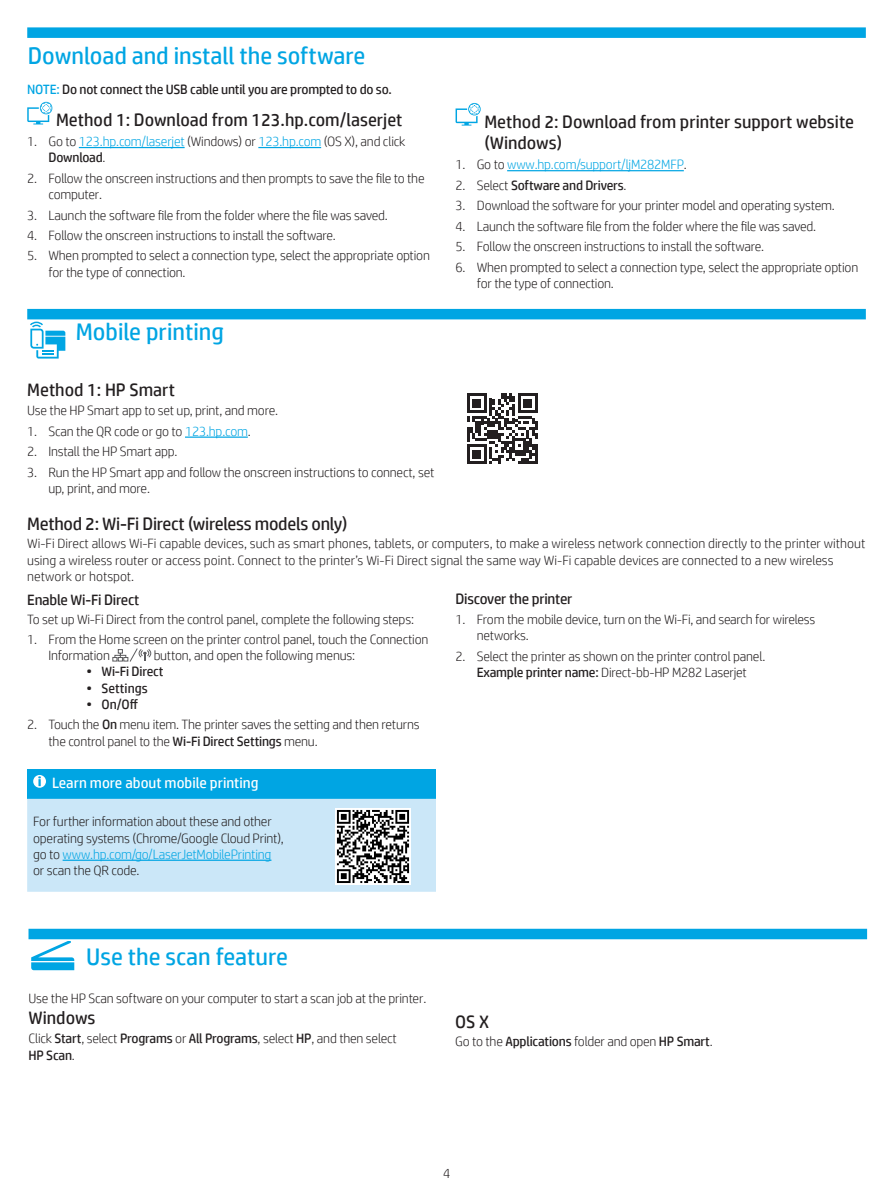
<style>
.page{position:relative;width:893px;height:1189px;background:#fff}
.page>*{position:absolute;margin:0;border:0;box-sizing:border-box;transform-origin:0 0}
.t1{font:24px "HP Simplified";color:#00a5e3}
.t2{font:18px/21px "HP Simplified";color:#231f20}
.t3{font:15px "HP Simplified";letter-spacing:-.015em;color:#231f20}
.t4{font:15px "HP Simplified";color:#fff}
.t5{font:300 13.5px/16.2px "HP Simplified";letter-spacing:-.015em;color:#231f20}
.t6{font:13.5px "HP Simplified";letter-spacing:-.015em;color:#231f20}
.t7{font:300 13.5px "HP Simplified";letter-spacing:-.015em;color:#00a5e3}
.s1{color:#00a5e3}
.s2{font-weight:400}
.s3{color:#231f20}
.s4{font-weight:300}
</style>
<div class="page">
<svg style="left:467px;top:393px;width:70px;height:71px"></svg>
<div style="left:27px;top:309px;width:838px;height:10px;background:#00a5e3"></div>
<div style="left:28px;top:928px;width:839px;height:11px;background:#00a5e3"></div>
<svg style="left:31px;top:941px;width:43px;height:29px"></svg>
<svg style="left:30px;top:322px;width:35px;height:36px"></svg>
<hr style="left:185px;top:436px;width:63px;height:2px;background:#00a5e3">
<svg style="left:112px;top:648px;width:39px;height:13px"></svg>
<div style="left:27px;top:769px;width:409px;height:29px;background:#00a5e3"></div>
<div style="left:27px;top:798px;width:409px;height:93px;background:#cbe7f8"></div>
<svg style="left:33px;top:775px;width:13px;height:12px"></svg>
<hr style="left:63px;top:859px;width:208px;height:1px;background:#00a5e3">
<img style="left:335px;top:808px;width:75px;height:76px">
<hr style="left:79px;top:147px;width:106px;height:1px;background:#00a5e3">
<hr style="left:258px;top:147px;width:63px;height:1px;background:#00a5e3">
<div style="left:27px;top:27px;width:838px;height:11px;background:#00a5e3"></div>
<svg style="left:27px;top:27px;width:340px;height:97px"></svg>
<hr style="left:507px;top:170px;width:176px;height:1px;background:#00a5e3">
<svg style="left:455px;top:103px;width:25px;height:23px"></svg>
<h1 class="t1" style="left:28px;top:39px;width:339px">Download and install the software</h1>
<p class="t6" style="left:27px;top:80px;width:366px"><span class="s1">NOTE:</span> Do not connect the USB cable until you are prompted to do so.</p>
<h2 class="t2" style="left:56px;top:109px;width:348px">Method 1: Download from 123.hp.com/laserjet</h2>
<p class="t5" style="left:48px;top:133px;width:358px;text-indent:-21px">1. Go to <span class="s1">123.hp.com/laserjet</span> (Windows) or <span class="s1">123.hp.com</span> (OS X), and click<br><span class="s2">Download</span>.</p>
<p class="t5" style="left:48px;top:170px;width:377px;text-indent:-21px">2. Follow the onscreen instructions and then prompts to save the file to the computer.</p>
<p class="t5" style="left:27px;top:206px;width:362px">3. Launch the software file from the folder where the file was saved.</p>
<p class="t5" style="left:27px;top:227px;width:310px">4. Follow the onscreen instructions to install the software.</p>
<p class="t5" style="left:48px;top:247px;width:383px;text-indent:-21px">5. When prompted to select a connection type, select the appropriate option for the type of connection.</p>
<h2 class="t2" style="left:484px;top:111px;width:371px">Method 2: Download from printer support website (Windows)</h2>
<p class="t7" style="left:455px;top:156px;width:233px"><span class="s3">1. Go to</span> www.hp.com/support/ljM282MFP<span class="s3">.</span></p>
<p class="t6" style="left:455px;top:176px;width:173px"><span class="s4">2. Select</span> Software and Drivers<span class="s4">.</span></p>
<p class="t5" style="left:455px;top:197px;width:381px">3. Download the software for your printer model and operating system.</p>
<p class="t5" style="left:455px;top:217px;width:362px">4. Launch the software file from the folder where the file was saved.</p>
<p class="t5" style="left:455px;top:238px;width:310px">5. Follow the onscreen instructions to install the software.</p>
<p class="t5" style="left:477px;top:258px;width:383px;text-indent:-21px">6. When prompted to select a connection type, select the appropriate option for the type of connection.</p>
<h1 class="t1" style="left:76px;top:316px;width:150px">Mobile printing</h1>
<h2 class="t2" style="left:27px;top:379px;width:149px">Method 1: HP Smart</h2>
<p class="t5" style="left:27px;top:402px;width:252px">Use the HP Smart app to set up, print, and more.</p>
<p class="t5" style="left:27px;top:422px;width:225px">1. Scan the QR code or go to <span class="s1">123.hp.com</span>.</p>
<p class="t5" style="left:27px;top:443px;width:152px">2. Install the HP Smart app.</p>
<p class="t5" style="left:48px;top:463px;width:387px;text-indent:-21px">3. Run the HP Smart app and follow the onscreen instructions to connect, set up, print, and more.</p>
<h2 class="t2" style="left:27px;top:512px;width:322px">Method 2: Wi-Fi Direct (wireless models only)</h2>
<p class="t5" style="left:27px;top:535px;width:839px">Wi-Fi Direct allows Wi-Fi capable devices, such as smart phones, tablets, or computers, to make a wireless network connection directly to the printer without using a wireless router or access point. Connect to the printer’s Wi-Fi Direct signal the same way Wi-Fi capable devices are connected to a new wireless network or hotspot.</p>
<p class="t3" style="left:27px;top:589px;width:114px">Enable Wi-Fi Direct</p>
<p class="t5" style="left:27px;top:610px;width:388px">To set up Wi-Fi Direct from the control panel, complete the following steps:</p>
<p class="t5" style="left:48px;top:631px;width:381px;text-indent:-21px">1. From the Home screen on the printer control panel, touch the Connection<br>Information</p>
<p class="t3" style="left:455px;top:588px;width:119px">Discover the printer</p>
<p class="t5" style="left:476px;top:611px;width:340px;text-indent:-21px">1. From the mobile device, turn on the Wi-Fi, and search for wireless networks.</p>
<p class="t5" style="left:455px;top:647px;width:311px;text-align:center">2. Select the printer as shown on the printer control panel.<br><span class="s2">Example printer name:</span> Direct-bb-HP M282 Laserjet</p>
<p class="t5" style="left:154px;top:647px;width:203px">button, and open the following menus:</p>
<p class="t6" style="left:86px;top:663px;width:78px">• Wi-Fi Direct</p>
<p class="t6" style="left:86px;top:679px;width:63px">• Settings</p>
<p class="t6" style="left:86px;top:695px;width:53px">• On/Off</p>
<p class="t5" style="left:48px;top:716px;width:373px;text-indent:-21px">2. Touch the <span class="s2">On</span> menu item. The printer saves the setting and then returns the control panel to the <span class="s2">Wi-Fi Direct Settings</span> menu.</p>
<p class="t4" style="left:52px;top:772px;width:208px">Learn more about mobile printing</p>
<p class="t5" style="left:33px;top:813px;width:252px">For further information about these and other operating systems (Chrome/Google Cloud Print), go to <span class="s1">www.hp.com/go/LaserJetMobilePrinting </span>or scan the QR code.</p>
<h1 class="t1" style="left:86px;top:941px;width:203px">Use the scan feature</h1>
<p class="t5" style="left:28px;top:990px;width:399px">Use the HP Scan software on your computer to start a scan job at the printer.</p>
<h2 class="t2" style="left:28px;top:1007px;width:69px">Windows</h2>
<p class="t5" style="left:28px;top:1030px;width:370px">Click <span class="s2">Start</span>, select <span class="s2">Programs</span> or <span class="s2">All Programs</span>, select <span class="s2">HP</span>, and then select<br><span class="s2">HP Scan</span>.</p>
<h2 class="t2" style="left:455px;top:1010px;width:35px">OS X</h2>
<p class="t5" style="left:455px;top:1033px;width:259px">Go to the <span class="s2">Applications</span> folder and open <span class="s2">HP Smart</span>.</p>
<p class="t5" style="left:443px;top:1164px;width:9px">4</p>
</div>
